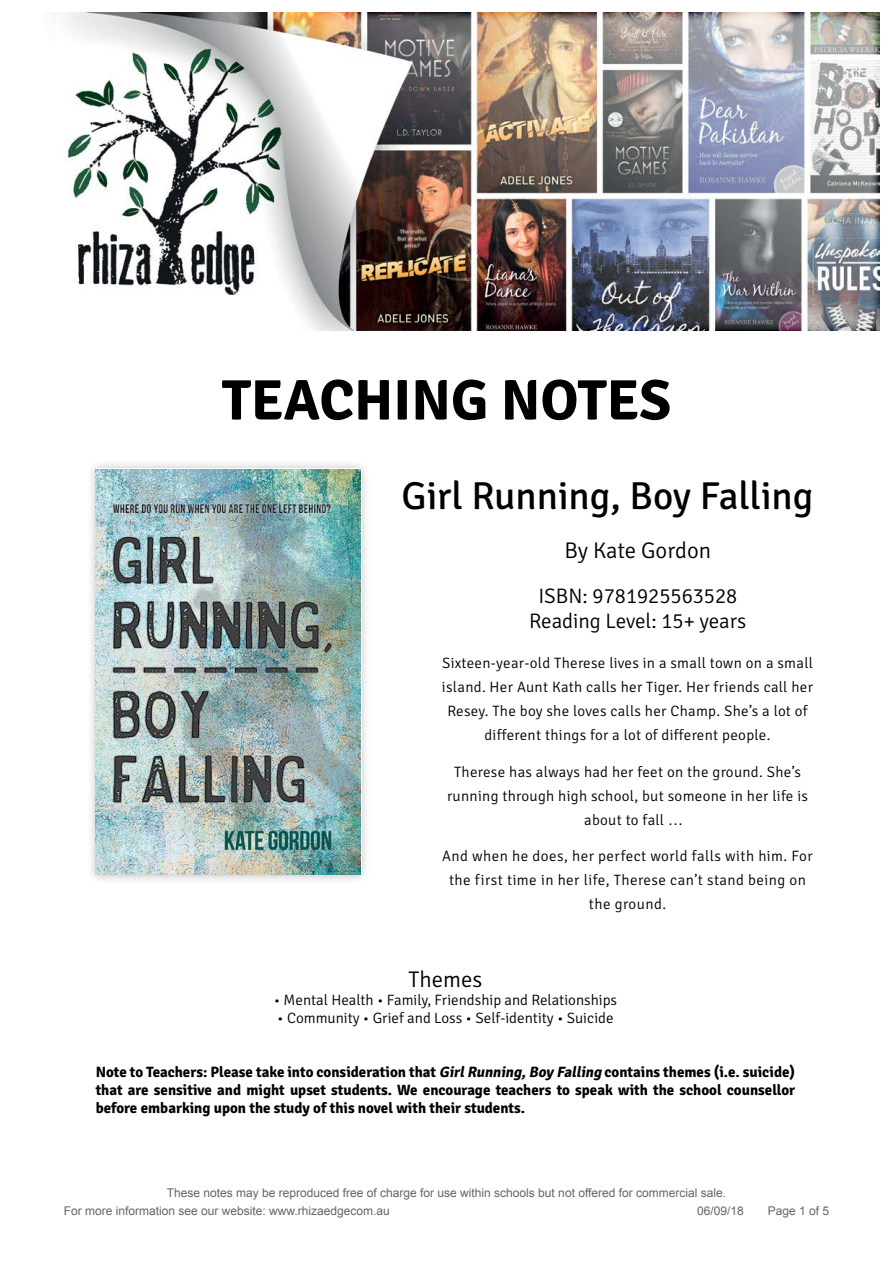
<style>
.page{position:relative;width:893px;height:1263px;background:#fff}
.page>*{position:absolute;margin:0;border:0;box-sizing:border-box;transform-origin:0 0}
.t1{font:700 57px "Signika";color:#000}
.t2{font:39px "Signika";color:#000}
.t3{font:300 22.65px "Signika";color:#000}
.t4{font:300 21px/25.2px "Signika";color:#000;text-align:center}
.t5{font:300 15px/24px "Signika";letter-spacing:.02em;color:#000;text-align:center}
.t6{font:700 15px/18px "Signika";color:#000;text-align:justify}
.t7{font:300 15px "Signika";color:#000}
.t8{font:12px/18px "Arial";color:#636466}
.s1{font-style:italic}
</style>
<div class="page">
<img style="left:67px;top:13px;width:813px;height:317px">
<div style="left:86px;top:459px;width:285px;height:426px;background:#000;opacity:.25"></div>
<img style="left:96px;top:470px;width:264px;height:405px">
<h1 class="t1" style="left:222px;top:366px;width:451px">TEACHING NOTES</h1>
<h2 class="t2" style="left:402px;top:473px;width:413px">Girl Running, Boy Falling</h2>
<h3 class="t3" style="left:564px;top:538px;width:148px">By Kate Gordon</h3>
<h3 class="t4" style="left:529px;top:584px;width:219px">ISBN: 9781925563528<br>Reading Level: 15+ years</h3>
<p class="t5" style="left:442px;top:651px;width:373px">Sixteen-year-old Therese lives in a small town on a small island. Her Aunt Kath calls her Tiger. Her friends call her Resey. The boy she loves calls her Champ. She’s a lot of different things for a lot of different people.</p>
<p class="t5" style="left:447px;top:760px;width:362px">Therese has always had her feet on the ground. She’s running through high school, but someone in her life is about to fall …</p>
<p class="t5" style="left:442px;top:845px;width:372px">And when he does, her perfect world falls with him. For the first time in her life, Therese can’t stand being on the ground.</p>
<h3 class="t3" style="left:408px;top:966px;width:75px">Themes</h3>
<p class="t7" style="left:274px;top:991px;width:345px">• Mental Health • Family, Friendship and Relationships</p>
<p class="t7" style="left:277px;top:1009px;width:338px">• Community • Grief and Loss • Self-identity • Suicide</p>
<p class="t6" style="left:96px;top:1063px;width:701px">Note to Teachers: Please take into consideration that <span class="s1">GirlRunning,Boy Falling</span> contains themes (i.e. suicide) that are sensitive and might upset students. We encourage teachers to speak with the school counsellor before embarking upon the study of this novel with their students.</p>
<p class="t8" style="left:64px;top:1183px;width:664px;text-indent:103px">These notes may be reproduced free of charge for use within schools but not offered for commercial sale.<br>For more information see our website: www.rhizaedgecom.au</p>
<p class="t8" style="left:697px;top:1201px;width:48px">06/09/18</p>
<p class="t8" style="left:768px;top:1201px;width:63px">Page 1 of 5</p>
</div>
